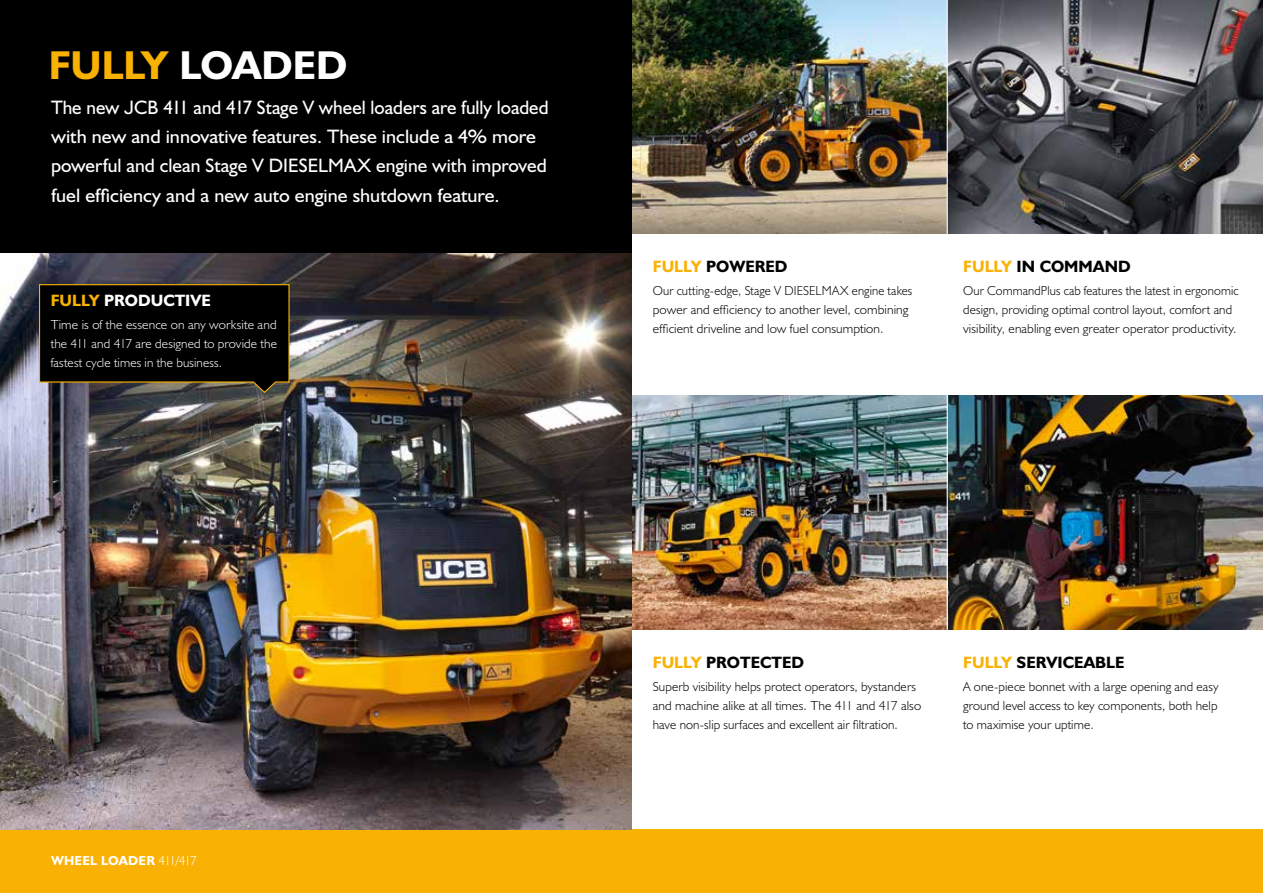
<style>
.page{position:relative;width:1263px;height:893px;background:#fff}
.page>*{position:absolute;margin:0;border:0;box-sizing:border-box;transform-origin:0 0}
.t1{font:700 40.5px "JCB Euro";letter-spacing:-.01em;color:#fff}
.t2{font:19.5px/29.2px "JCB Euro Roman";color:#fff}
.t3{font:16.5px "JCB Bold";color:#000}
.t4{font:16.5px "JCB Bold";color:#fff}
.t5{font:13.2px/18.8px "JCB Light";letter-spacing:.01em;color:#000}
.t6{font:13.2px/18.8px "JCB Light";letter-spacing:.01em;color:#fff;text-align:justify}
.t7{font:13.2px "JCB Bold";letter-spacing:.02em;color:#fff}
.s1{color:#f9b104}
.s2{font-family:"JCB Light"}
</style>
<div class="page">
<img style="left:631px;top:0;width:316px;height:234px">
<div style="left:0;top:0;width:631px;height:627px;background:#000"></div>
<svg style="left:948px;top:0;width:315px;height:234px;background:#58585c"></svg>
<img style="left:948px;top:395px;width:315px;height:234px">
<img style="left:631px;top:395px;width:316px;height:234px">
<div style="left:0;top:829px;width:1263px;height:64px;background:#f9b104"></div>
<img style="left:0;top:253px;width:631px;height:576px">
<svg style="left:38px;top:284px;width:252px;height:110px"></svg>
<h1 class="t1" style="left:49px;top:40px;width:300px"><span class="s1">FULLY</span> LOADED</h1>
<h2 class="t2" style="left:51px;top:92px;width:499px">The new JCB 411 and 417 Stage V wheel loaders are fully loaded with new and innovative features. These include a 4% more powerful and clean Stage V DIESELMAX engine with improved fuel efficiency and a new auto engine shutdown feature.</h2>
<p class="t4" style="left:51px;top:290px;width:162px"><span class="s1">FULLY</span> PRODUCTIVE</p>
<p class="t6" style="left:51px;top:315px;width:228px">Time is of the essence on any worksite and the 411 and 417 are designed to provide the fastest cycle times in the business.</p>
<p class="t3" style="left:653px;top:256px;width:136px"><span class="s1">FULLY</span> POWERED</p>
<p class="t5" style="left:653px;top:281px;width:261px">Our cutting-edge, Stage V DIESELMAX engine takes power and efficiency to another level, combining efficient driveline and low fuel consumption.</p>
<p class="t3" style="left:963px;top:256px;width:169px"><span class="s1">FULLY</span> IN COMMAND</p>
<p class="t5" style="left:963px;top:281px;width:277px">Our CommandPlus cab features the latest in ergonomic design, providing optimal control layout, comfort and visibility, enabling even greater operator productivity.</p>
<p class="t7" style="left:51px;top:852px;width:147px">WHEEL LOADER <span class="s2">411/417</span></p>
<p class="t3" style="left:653px;top:652px;width:153px"><span class="s1">FULLY</span> PROTECTED</p>
<p class="t5" style="left:653px;top:677px;width:270px">Superb visibility helps protect operators, bystanders and machine alike at all times. The 411 and 417 also have non-slip surfaces and excellent air filtration.</p>
<p class="t3" style="left:963px;top:652px;width:163px"><span class="s1">FULLY</span> SERVICEABLE</p>
<p class="t5" style="left:963px;top:677px;width:257px;text-align:justify">A one-piece bonnet with a large opening and easy ground level access to key components, both help to maximise your uptime.</p>
</div>
